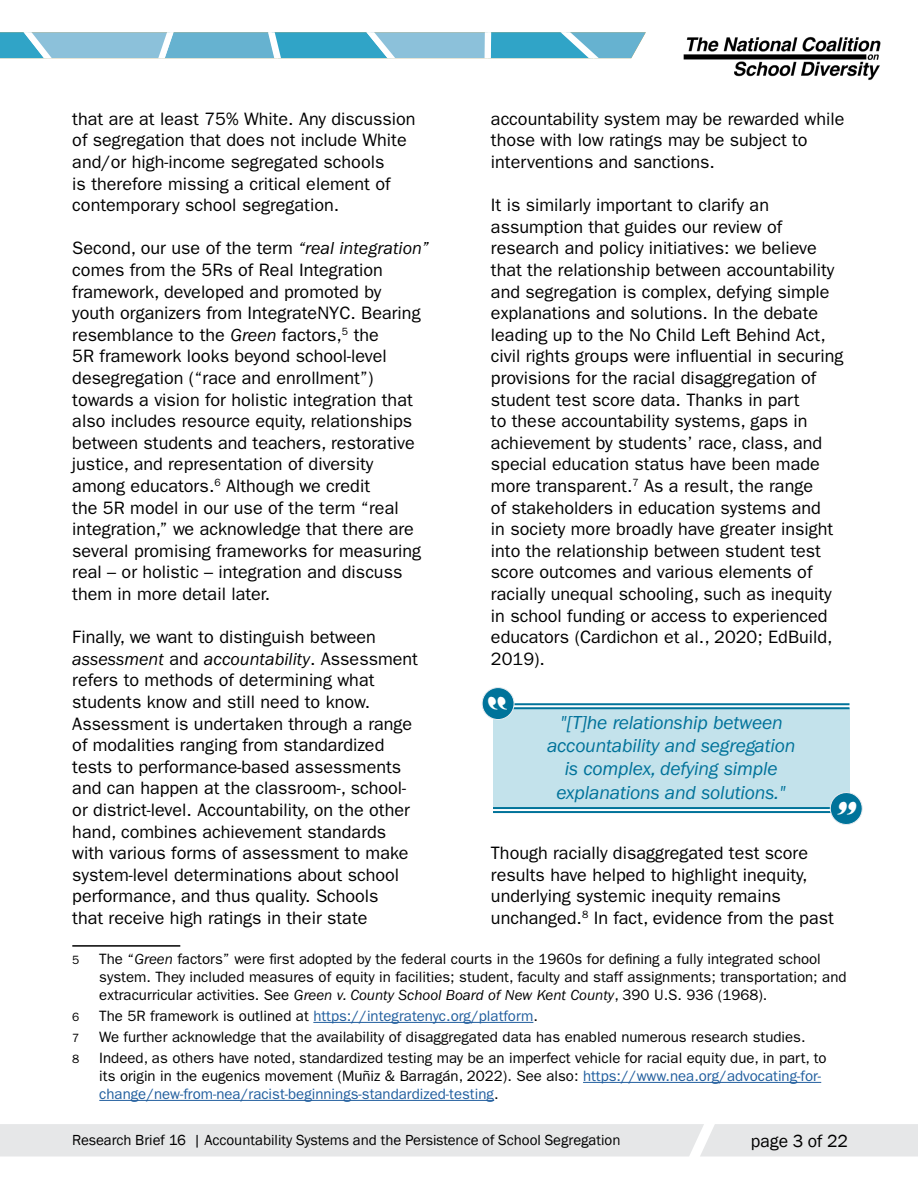
<style>
.page{position:relative;width:918px;height:1188px;background:#fff}
.page>*{position:absolute;margin:0;border:0;box-sizing:border-box;transform-origin:0 0}
.t1{font:46.5px "Corner Store JF";color:#fff}
.t2{font:italic 19.5px/23.4px "ITC Franklin Gothic Std";letter-spacing:-.01em;color:#00729a;text-align:center}
.t3{font:18px/21.6px "ITC Franklin Gothic Std";color:#000}
.t4{font:18px "Franklin Gothic";color:#000}
.t5{font:15px/18px "ITC Franklin Gothic Std";color:#000}
.t6{font:15px "Franklin Gothic";color:#000}
.t7{font:15px "ITC Franklin Gothic Std";color:#215e9e}
.t8{font:12px "ITC Franklin Gothic Std";color:#000}
.s1{font-style:italic}
.s2{color:#000}
.s3{color:#215e9e}
</style>
<div class="page">
<div style="left:0;top:1124px;width:918px;height:33px;background:#e6e7e8"></div>
<img style="left:683px;top:36px;width:198px;height:44px">
<svg style="left:0;top:32px;width:646px;height:26px;background:#6eb8d3"></svg>
<hr style="left:72px;top:945px;width:108px;height:2px;background:#000">
<hr style="left:313px;top:1022px;width:220px;height:1px;background:#215e9e">
<hr style="left:583px;top:1082px;width:238px;height:1px;background:#215e9e">
<hr style="left:99px;top:1100px;width:395px;height:1px;background:#215e9e">
<div style="left:493px;top:708px;width:357px;height:100px;background:#c3e2eb"></div>
<hr style="left:493px;top:703px;width:357px;height:2px;background:#00739a">
<hr style="left:493px;top:707px;width:357px;height:2px;background:#00739a">
<hr style="left:493px;top:807px;width:357px;height:2px;background:#00739a">
<hr style="left:493px;top:811px;width:357px;height:2px;background:#00739a">
<div style="left:482px;top:688px;width:32px;height:32px;background:#00739a;border-radius:50%"></div>
<div style="left:482px;top:687px;width:32px;height:33px;border:1px solid #e8ecf0;border-radius:50%"></div>
<svg style="left:827px;top:792px;width:36px;height:33px"></svg>
<p class="t3" style="left:72px;top:108px;width:345px">that are at least 75% White. Any discussion of segregation that does not include White and/or high-income segregated schools<br>is therefore missing a critical element of contemporary school segregation.</p>
<p class="t3" style="left:72px;top:238px;width:358px">Second, our use of the term <span class="s1">“real integration” </span>comes from the 5Rs of Real Integration framework, developed and promoted by<br>youth organizers from IntegrateNYC. Bearing resemblance to the <span class="s1">Green</span> factors,<sup>5</sup> the<br>5R framework looks beyond school-level desegregation (“race and enrollment”) towards a vision for holistic integration that also includes resource equity, relationships between students and teachers, restorative justice, and representation of diversity among educators.<sup>6</sup> Although we credit<br>the 5R model in our use of the term “real integration,” we acknowledge that there are several promising frameworks for measuring real – or holistic – integration and discuss them in more detail later.</p>
<p class="t3" style="left:72px;top:626px;width:347px">Finally, we want to distinguish between <span class="s1">assessment</span> and <span class="s1">accountability</span>. Assessment refers to methods of determining what students know and still need to know.<br>Assessment is undertaken through a range of modalities ranging from standardized tests to performance-based assessments and can happen at the classroom-, school&shy;or district-level. Accountability, on the other hand, combines achievement standards with various forms of assessment to make system-level determinations about school performance, and thus quality. Schools<br>that receive high ratings in their state</p>
<p class="t8" style="left:72px;top:953px;width:9px">5</p>
<p class="t5" style="left:99px;top:950px;width:749px">The “<span class="s1">Green</span> factors” were first adopted by the federal courts in the 1960s for defining a fully integrated school system. They included measures of equity in facilities; student, faculty and staff assignments; transportation; and extracurricular activities. See <span class="s1">Green v. County School Board of New Kent County</span>, 390 U.S. 936 (1968).</p>
<p class="t8" style="left:72px;top:1010px;width:9px">6</p>
<p class="t7" style="left:99px;top:1007px;width:440px"><span class="s2">The 5R framework is outlined at</span> https://integratenyc.org/platform<span class="s2">.</span></p>
<p class="t8" style="left:72px;top:1031px;width:9px">7</p>
<p class="t5" style="left:99px;top:1028px;width:708px">We further acknowledge that the availability of disaggregated data has enabled numerous research studies.</p>
<p class="t8" style="left:72px;top:1052px;width:9px">8</p>
<p class="t5" style="left:99px;top:1049px;width:729px">Indeed, as others have noted, standardized testing may be an imperfect vehicle for racial equity due, in part, to its origin in the eugenics movement (Muñiz &amp; Barragán, 2022). See also: <span class="s3">https://www.nea.org/advocating-for&shy;change/new-from-nea/racist-beginnings-standardized-testing</span>.</p>
<p class="t3" style="left:491px;top:108px;width:355px">accountability system may be rewarded while those with low ratings may be subject to interventions and sanctions.</p>
<p class="t3" style="left:491px;top:194px;width:354px">It is similarly important to clarify an assumption that guides our review of research and policy initiatives: we believe that the relationship between accountability and segregation is complex, defying simple explanations and solutions. In the debate leading up to the No Child Left Behind Act, civil rights groups were influential in securing provisions for the racial disaggregation of student test score data. Thanks in part<br>to these accountability systems, gaps in achievement by students’ race, class, and special education status have been made more transparent.<sup>7</sup> As a result, the range<br>of stakeholders in education systems and<br>in society more broadly have greater insight into the relationship between student test score outcomes and various elements of racially unequal schooling, such as inequity in school funding or access to experienced educators (Cardichon et al., 2020; EdBuild, 2019).</p>
<p class="t2" style="left:547px;top:711px;width:250px">"[T]he relationship between accountability and segregation is complex, defying simple explanations and solutions."</p>
<h1 class="t1" style="left:831px;top:787px;width:22px">"</h1>
<p class="t3" style="left:491px;top:842px;width:344px">Though racially disaggregated test score results have helped to highlight inequity, underlying systemic inequity remains unchanged.<sup>8</sup> In fact, evidence from the past</p>
<p class="t6" style="left:72px;top:1130px;width:550px">Research Brief 16 | Accountability Systems and the Persistence of School Segregation</p>
<p class="t4" style="left:751px;top:1129px;width:99px">page 3 of 22</p>
</div>
